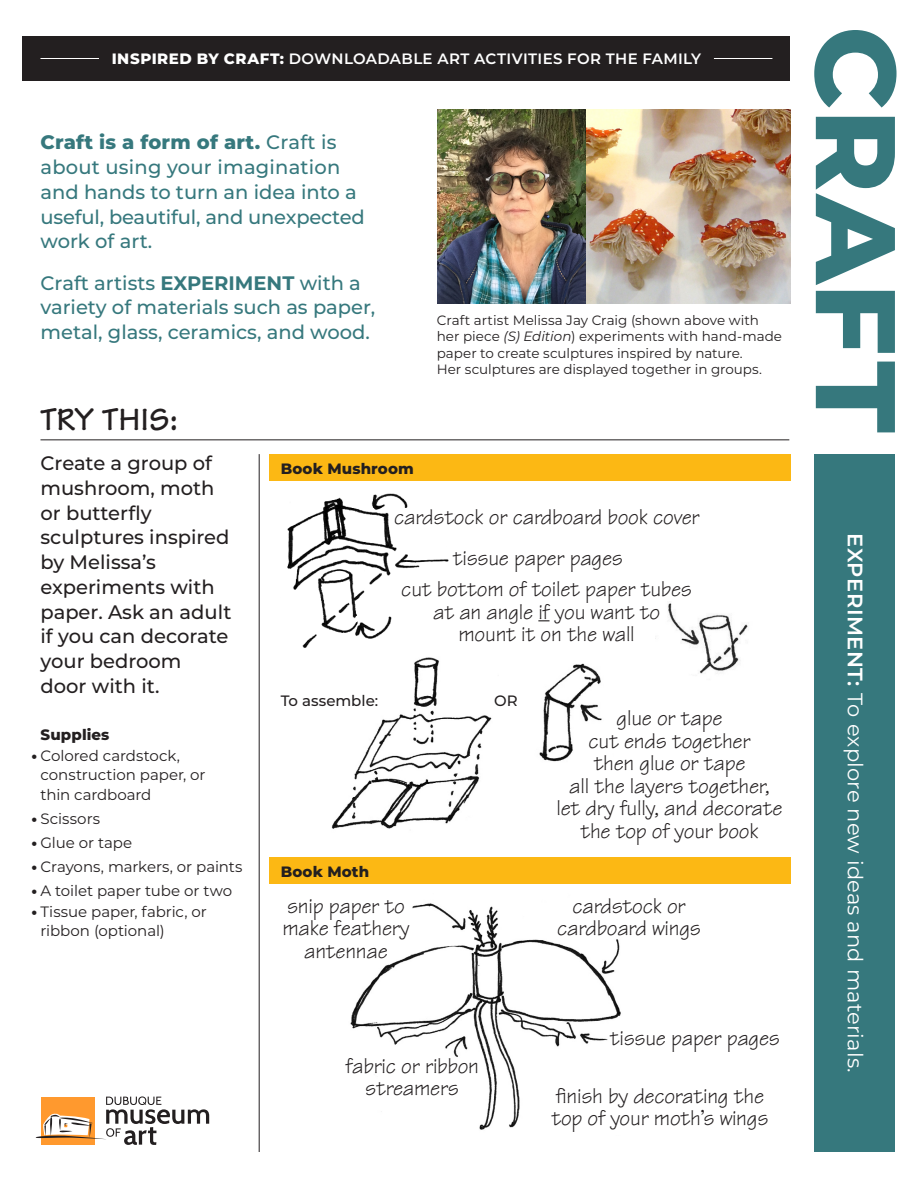
<style>
.page{position:relative;width:918px;height:1188px;background:#fff}
.page>*{position:absolute;margin:0;border:0;box-sizing:border-box;transform-origin:0 0}
.cursive{font:700 33px "Tekton";letter-spacing:.01em;color:#231f20}
.cursive-2{font:22.5px/22.5px "Tekton";letter-spacing:-.01em;color:#231f20;text-align:center}
.t1{font:21px "Montserrat";letter-spacing:.01em;color:#fff}
.t2{font:500 19.5px/24.8px "Montserrat";color:#36787d}
.t3{font:500 19.5px/24.8px "Montserrat";color:#231f20}
.t4{font:15px/19.5px "Montserrat";letter-spacing:-.005em;color:#231f20}
.t5{font:600 15px "Montserrat";letter-spacing:.025em;color:#fff}
.t6{font:800 15px "Montserrat";letter-spacing:.01em;color:#231f20}
.t7{font:500 15px "Montserrat";color:#231f20}
.t8{font:13.5px/16.5px "Montserrat";color:#231f20}
.s1{font-weight:800}
.s2{font-weight:700}
.s3{font-style:italic}
.s4{font-weight:600}
</style>
<div class="page">
<img style="left:331px;top:657px;width:161px;height:172px">
<img style="left:539px;top:663px;width:63px;height:99px">
<div style="left:814px;top:454px;width:82px;height:698px;background:#36787d"></div>
<div style="left:22px;top:36px;width:768px;height:45px;background:#231f20"></div>
<svg style="left:36px;top:1096px;width:173px;height:49px"></svg>
<img style="left:438px;top:109px;width:352px;height:194px">
<hr style="left:259px;top:454px;width:1px;height:698px;background:#231f20">
<div style="left:269px;top:454px;width:521px;height:27px;background:#fcb814"></div>
<div style="left:269px;top:857px;width:521px;height:27px;background:#fcb814"></div>
<svg style="left:814px;top:30px;width:83px;height:402px"></svg>
<img style="left:287px;top:493px;width:162px;height:155px">
<img style="left:655px;top:603px;width:94px;height:71px">
<svg style="left:538px;top:620px;width:12px;height:1px"></svg>
<img style="left:350px;top:903px;width:271px;height:227px">
<hr style="left:40px;top:58px;width:59px;height:1px;background:#fff">
<hr style="left:41px;top:439px;width:748px;height:1px;background:#231f20">
<hr style="left:714px;top:58px;width:58px;height:1px;background:#fff">
<p class="t5" style="left:112px;top:48px;width:591px"><span class="s1">INSPIRED BY CRAFT:</span> DOWNLOADABLE ART ACTIVITIES FOR THE FAMILY</p>
<p class="t2" style="left:40px;top:129px;width:326px"><span class="s1">Craft is a form of art.</span> Craft is about using your imagination and hands to turn an idea into a useful, beautiful, and unexpected work of art.</p>
<p class="t2" style="left:40px;top:270px;width:336px">Craft artists <span class="s2">EXPERIMENT</span> with a variety of materials such as paper, metal, glass, ceramics, and wood.</p>
<p class="cursive" style="left:40px;top:399px;width:139px">TRY THIS:</p>
<p class="t8" style="left:437px;top:311px;width:347px">Craft artist Melissa Jay Craig (shown above with her piece <span class="s3">(S) Edition</span>) experiments with hand-made paper to create sculptures inspired by nature.<br>Her sculptures are displayed together in groups.</p>
<p class="t3" style="left:40px;top:450px;width:192px">Create a group of mushroom, moth or butterfly sculptures inspired by Melissa’s experiments with paper. Ask an adult if you can decorate your bedroom door with it.</p>
<p class="t6" style="left:40px;top:723px;width:70px">Supplies</p>
<p class="t4" style="left:40px;top:745px;width:167px;text-indent:-9px"><span class="s1">•</span> Colored cardstock, construction paper, or thin cardboard</p>
<p class="t4" style="left:32px;top:808px;width:70px"><span class="s1">•</span> Scissors</p>
<p class="t4" style="left:32px;top:832px;width:102px"><span class="s1">•</span> Glue or tape</p>
<p class="t4" style="left:32px;top:856px;width:213px"><span class="s1">•</span> Crayons, markers, or paints</p>
<p class="t4" style="left:32px;top:880px;width:202px"><span class="s1">•</span> A toilet paper tube or two</p>
<p class="t4" style="left:40px;top:901px;width:168px;text-indent:-9px"><span class="s1">•</span> Tissue paper, fabric, or ribbon (optional)</p>
<p class="t6" style="left:281px;top:458px;width:135px">Book Mushroom</p>
<p class="cursive-2" style="left:394px;top:505px;width:307px">cardstock or cardboard book cover</p>
<p class="cursive-2" style="left:453px;top:546px;width:172px">tissue paper pages</p>
<p class="cursive-2" style="left:401px;top:578px;width:292px">cut bottom of toilet paper tubes at an angle if you want to<br>mount it on the wall</p>
<p class="t7" style="left:281px;top:690px;width:99px">To assemble:</p>
<p class="t7" style="left:494px;top:690px;width:25px">OR</p>
<p class="t6" style="left:281px;top:860px;width:90px">Book Moth</p>
<p class="cursive-2" style="left:589px;top:707px;width:163px">glue or tape<br>cut ends together</p>
<p class="cursive-2" style="left:557px;top:752px;width:227px">then glue or tape<br>all the layers together, let dry fully, and decorate the top of your book</p>
<p class="cursive-2" style="left:282px;top:894px;width:129px">snip paper to make feathery antennae</p>
<p class="cursive-2" style="left:557px;top:894px;width:145px">cardstock or cardboard wings</p>
<p class="cursive-2" style="left:345px;top:1055px;width:135px">fabric or ribbon streamers</p>
<p class="cursive-2" style="left:610px;top:1027px;width:172px">tissue paper pages</p>
<p class="cursive-2" style="left:551px;top:1084px;width:218px;text-align:left">finish by decorating the top of your moth’s wings</p>
<p class="t1" style="left:870px;top:533px;width:541px;rotate:90deg"><span class="s4">EXPERIMENT:</span> To explore new ideas and materials.</p>
</div>
